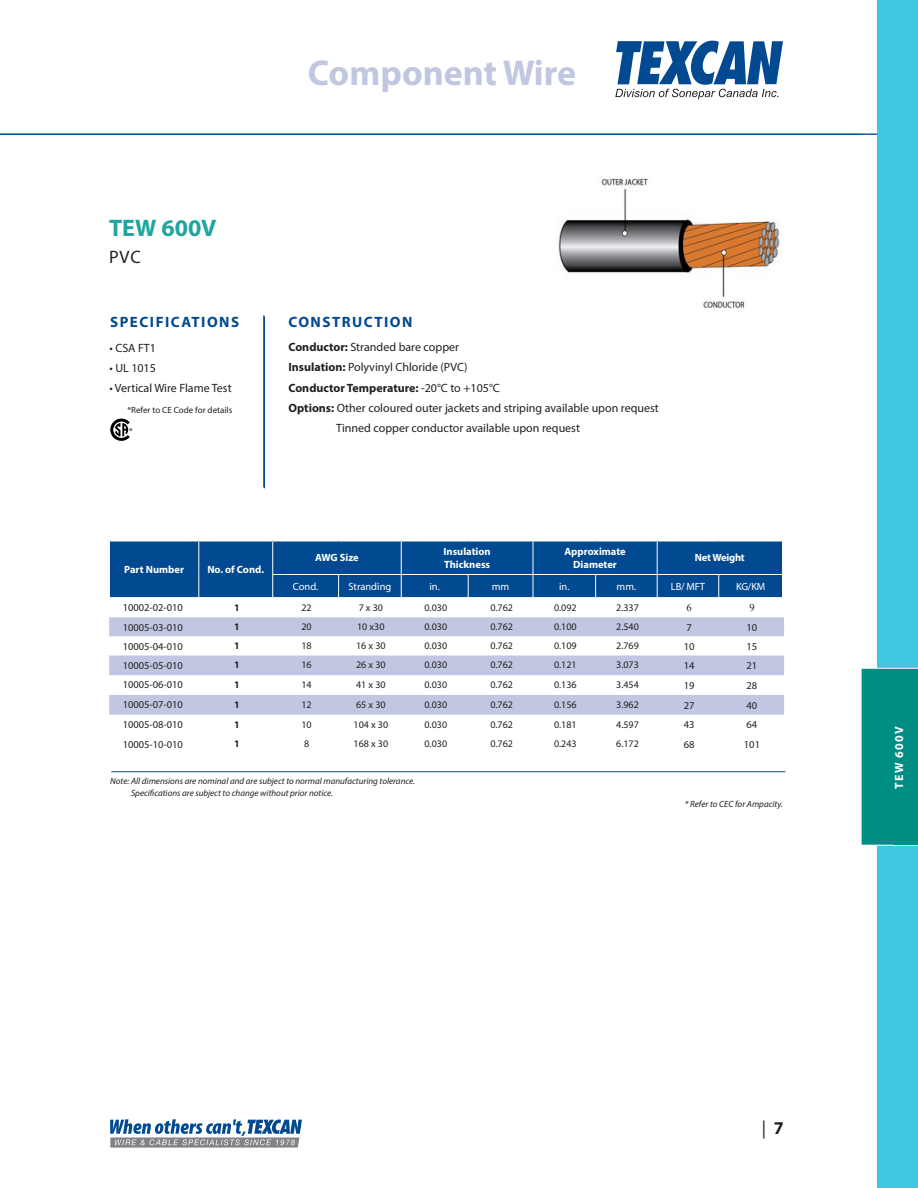
<style>
.page{position:relative;width:918px;height:1188px;background:#fff}
.page>*{position:absolute;margin:0;border:0;box-sizing:border-box;transform-origin:0 0}
.t1{font:700 36px "Myriad Pro";color:#c1c7e1}
.t2{font:700 24px "Myriad Pro";color:#1fa6a1}
.t3{font:18px "Myriad Pro";color:#231f20}
.t4{font:700 15px "Myriad Pro";letter-spacing:.1em;color:#014990}
.t5{font:12px "Myriad Pro";color:#231f20}
.t6{font:700 12px "Myriad Pro";color:#231f20}
.t7{font:700 12px "Myriad Pro";letter-spacing:.1em;color:#fff}
.t8{font:10.5px "Myriad Pro";color:#231f20}
.t9{font:700 10.5px/12.8px "Myriad Pro";color:#fff}
.t10{font:10.5px "Myriad Pro";color:#fff}
.t11{font:700 10.5px "Myriad Pro";letter-spacing:-.02em;color:#fff}
.t12{font:10.5px "Times New Roman";color:#231f20}
.table_cell{font:10.05px "Myriad Pro";color:#231f20}
.table_cell-2{font:700 10.05px "Myriad Pro";color:#231f20}
.t13{font:italic 9px/12px "Myriad Pro";color:#231f20}
.t14{font:9px "Myriad Pro";color:#231f20}
.s1{font-weight:700}
.s2{font-weight:400}
</style>
<div class="page">
<hr style="left:0;top:134px;width:918px;height:1px;background:#014990">
<svg style="left:615px;top:41px;width:168px;height:58px"></svg>
<hr style="left:264px;top:316px;width:1px;height:172px;background:#014990">
<svg style="left:110px;top:1119px;width:192px;height:29px"></svg>
<hr style="left:111px;top:771px;width:674px;height:1px;background:#014990">
<svg style="left:110px;top:419px;width:22px;height:22px"></svg>
<div style="left:878px;top:0;width:40px;height:1188px;background:#3fc7e1"></div>
<svg style="left:861px;top:135px;width:57px;height:1053px"></svg>
<div style="left:894px;top:670px;width:24px;height:175px;background:#008e84"></div>
<svg style="left:109px;top:617px;width:675px;height:98px;fill:#c1c7e1"></svg>
<div style="left:109px;top:542px;width:673px;height:55px;background:#014990"></div>
<svg style="left:109px;top:540px;width:90px;height:2px"></svg>
<svg style="left:199px;top:540px;width:74px;height:2px"></svg>
<svg style="left:273px;top:540px;width:66px;height:2px"></svg>
<svg style="left:339px;top:541px;width:62px;height:1px"></svg>
<svg style="left:401px;top:540px;width:67px;height:2px"></svg>
<svg style="left:468px;top:540px;width:65px;height:2px"></svg>
<svg style="left:533px;top:540px;width:63px;height:2px"></svg>
<svg style="left:596px;top:541px;width:61px;height:1px"></svg>
<svg style="left:657px;top:540px;width:62px;height:2px"></svg>
<svg style="left:719px;top:541px;width:64px;height:1px"></svg>
<img style="left:558px;top:178px;width:222px;height:130px">
<hr style="left:263px;top:315px;width:1px;height:172px;background:#014990">
<p class="t2" style="left:109px;top:212px;width:109px">TEW 600V</p>
<p class="t3" style="left:109px;top:246px;width:33px">PVC</p>
<p class="t1" style="left:308px;top:50px;width:270px">Component Wire</p>
<h3 class="t4" style="left:110px;top:312px;width:131px">SPECIFICATIONS</h3>
<h3 class="t4" style="left:288px;top:312px;width:126px">CONSTRUCTION</h3>
<p class="t5" style="left:109px;top:340px;width:48px">• CSA FT1</p>
<p class="t5" style="left:109px;top:361px;width:48px">• UL 1015</p>
<p class="t5" style="left:109px;top:381px;width:124px">• Vertical Wire Flame Test</p>
<p class="t14" style="left:127px;top:404px;width:106px">*Refer to CE Code for details</p>
<p class="t5" style="left:288px;top:339px;width:172px"><span class="s1">Conductor:</span> Stranded bare copper</p>
<p class="t5" style="left:288px;top:360px;width:181px"><span class="s1">Insulation:</span> Polyvinyl Chloride (PVC)</p>
<p class="t6" style="left:288px;top:380px;width:213px">Conductor Temperature: <span class="s2">-20°C to +105°C</span></p>
<p class="t5" style="left:288px;top:401px;width:372px"><span class="s1">Options:</span> Other coloured outer jackets and striping available upon request</p>
<p class="t5" style="left:336px;top:421px;width:245px">Tinned copper conductor available upon request</p>
<p class="t9" style="left:124px;top:562px;width:61px">Part Number</p>
<p class="t9" style="left:207px;top:562px;width:58px">No. of Cond.</p>
<p class="t9" style="left:315px;top:551px;width:45px">AWG Size</p>
<p class="t9" style="left:444px;top:545px;width:49px">Insulation<br>Thickness</p>
<p class="t9" style="left:564px;top:545px;width:63px;text-align:center">Approximate<br>Diameter</p>
<p class="t11" style="left:695px;top:551px;width:51px">Net Weight</p>
<p class="t10" style="left:293px;top:580px;width:27px">Cond.</p>
<p class="t10" style="left:348px;top:580px;width:44px">Stranding</p>
<p class="t10" style="left:429px;top:580px;width:12px">in.</p>
<p class="t10" style="left:492px;top:580px;width:19px">mm</p>
<p class="t10" style="left:559px;top:580px;width:12px">in.</p>
<p class="t10" style="left:617px;top:580px;width:21px">mm.</p>
<p class="t10" style="left:671px;top:580px;width:35px">LB/ MFT</p>
<p class="t10" style="left:736px;top:580px;width:31px">KG/KM</p>
<p class="t8" style="left:123px;top:601px;width:62px">10002-02-010</p>
<p class="table_cell-2" style="left:234px;top:601px;width:7px">1</p>
<p class="table_cell" style="left:301px;top:602px;width:12px">22</p>
<p class="table_cell" style="left:359px;top:602px;width:26px">7 x 30</p>
<p class="table_cell" style="left:424px;top:602px;width:24px">0.030</p>
<p class="table_cell" style="left:490px;top:602px;width:24px">0.762</p>
<p class="table_cell" style="left:554px;top:602px;width:24px">0.092</p>
<p class="table_cell" style="left:616px;top:602px;width:24px">2.337</p>
<p class="t12" style="left:686px;top:601px;width:7px">6</p>
<p class="t12" style="left:749px;top:601px;width:7px">9</p>
<p class="t8" style="left:123px;top:621px;width:62px">10005-03-010</p>
<p class="table_cell-2" style="left:234px;top:620px;width:7px">1</p>
<p class="table_cell" style="left:301px;top:621px;width:12px">20</p>
<p class="table_cell" style="left:357px;top:621px;width:29px">10 x30</p>
<p class="table_cell" style="left:424px;top:621px;width:24px">0.030</p>
<p class="table_cell" style="left:490px;top:621px;width:24px">0.762</p>
<p class="table_cell" style="left:554px;top:621px;width:24px">0.100</p>
<p class="table_cell" style="left:616px;top:621px;width:24px">2.540</p>
<p class="t8" style="left:686px;top:621px;width:7px">7</p>
<p class="t8" style="left:747px;top:621px;width:12px">10</p>
<p class="t8" style="left:123px;top:640px;width:62px">10005-04-010</p>
<p class="table_cell-2" style="left:234px;top:639px;width:7px">1</p>
<p class="table_cell" style="left:301px;top:640px;width:12px">18</p>
<p class="table_cell" style="left:356px;top:640px;width:31px">16 x 30</p>
<p class="table_cell" style="left:424px;top:640px;width:24px">0.030</p>
<p class="table_cell" style="left:490px;top:640px;width:24px">0.762</p>
<p class="table_cell" style="left:554px;top:640px;width:24px">0.109</p>
<p class="table_cell" style="left:616px;top:640px;width:24px">2.769</p>
<p class="t8" style="left:684px;top:640px;width:12px">10</p>
<p class="t8" style="left:747px;top:640px;width:12px">15</p>
<p class="t8" style="left:123px;top:659px;width:62px">10005-05-010</p>
<p class="table_cell-2" style="left:234px;top:658px;width:7px">1</p>
<p class="table_cell" style="left:301px;top:659px;width:12px">16</p>
<p class="table_cell" style="left:356px;top:659px;width:31px">26 x 30</p>
<p class="table_cell" style="left:424px;top:659px;width:24px">0.030</p>
<p class="table_cell" style="left:490px;top:659px;width:24px">0.762</p>
<p class="table_cell" style="left:554px;top:659px;width:24px">0.121</p>
<p class="table_cell" style="left:616px;top:659px;width:24px">3.073</p>
<p class="t8" style="left:684px;top:659px;width:12px">14</p>
<p class="t8" style="left:747px;top:659px;width:12px">21</p>
<p class="t8" style="left:123px;top:678px;width:62px">10005-06-010</p>
<p class="table_cell-2" style="left:234px;top:678px;width:7px">1</p>
<p class="table_cell" style="left:301px;top:679px;width:12px">14</p>
<p class="table_cell" style="left:356px;top:679px;width:31px">41 x 30</p>
<p class="table_cell" style="left:424px;top:679px;width:24px">0.030</p>
<p class="table_cell" style="left:490px;top:679px;width:24px">0.762</p>
<p class="table_cell" style="left:554px;top:679px;width:24px">0.136</p>
<p class="table_cell" style="left:616px;top:679px;width:24px">3.454</p>
<p class="t8" style="left:684px;top:679px;width:12px">19</p>
<p class="t8" style="left:747px;top:679px;width:12px">28</p>
<p class="t8" style="left:123px;top:698px;width:62px">10005-07-010</p>
<p class="table_cell-2" style="left:234px;top:698px;width:7px">1</p>
<p class="table_cell" style="left:301px;top:698px;width:12px">12</p>
<p class="table_cell" style="left:356px;top:698px;width:31px">65 x 30</p>
<p class="table_cell" style="left:424px;top:698px;width:24px">0.030</p>
<p class="table_cell" style="left:490px;top:698px;width:24px">0.762</p>
<p class="table_cell" style="left:554px;top:698px;width:24px">0.156</p>
<p class="table_cell" style="left:616px;top:698px;width:24px">3.962</p>
<p class="t8" style="left:684px;top:699px;width:12px">27</p>
<p class="t8" style="left:747px;top:699px;width:12px">40</p>
<p class="t8" style="left:123px;top:718px;width:62px">10005-08-010</p>
<p class="table_cell-2" style="left:234px;top:718px;width:7px">1</p>
<p class="table_cell" style="left:301px;top:718px;width:12px">10</p>
<p class="table_cell" style="left:354px;top:718px;width:36px">104 x 30</p>
<p class="table_cell" style="left:424px;top:718px;width:24px">0.030</p>
<p class="table_cell" style="left:490px;top:718px;width:24px">0.762</p>
<p class="table_cell" style="left:554px;top:718px;width:24px">0.181</p>
<p class="table_cell" style="left:616px;top:718px;width:24px">4.597</p>
<p class="t8" style="left:684px;top:718px;width:12px">43</p>
<p class="t8" style="left:747px;top:718px;width:12px">64</p>
<p class="t8" style="left:123px;top:738px;width:62px">10005-10-010</p>
<p class="table_cell-2" style="left:234px;top:737px;width:7px">1</p>
<p class="table_cell" style="left:304px;top:738px;width:7px">8</p>
<p class="table_cell" style="left:354px;top:738px;width:36px">168 x 30</p>
<p class="table_cell" style="left:424px;top:738px;width:24px">0.030</p>
<p class="table_cell" style="left:490px;top:738px;width:24px">0.762</p>
<p class="table_cell" style="left:554px;top:738px;width:24px">0.243</p>
<p class="table_cell" style="left:616px;top:738px;width:24px">6.172</p>
<p class="t8" style="left:684px;top:738px;width:12px">68</p>
<p class="t8" style="left:744px;top:738px;width:18px">101</p>
<p class="t13" style="left:131px;top:775px;width:286px;text-indent:-21px">Note: All dimensions are nominal and are subject to normal manufacturing tolerance.<br>Specifications are subject to change without prior notice.</p>
<p class="t13" style="left:685px;top:798px;width:100px">* Refer to CEC for Ampacity.</p>
<p class="t7" style="left:891px;top:789px;width:64px;rotate:-90deg">TEW 600V</p>
<p class="t3" style="left:762px;top:1117px;width:23px">| <span class="s1">7</span></p>
</div>
